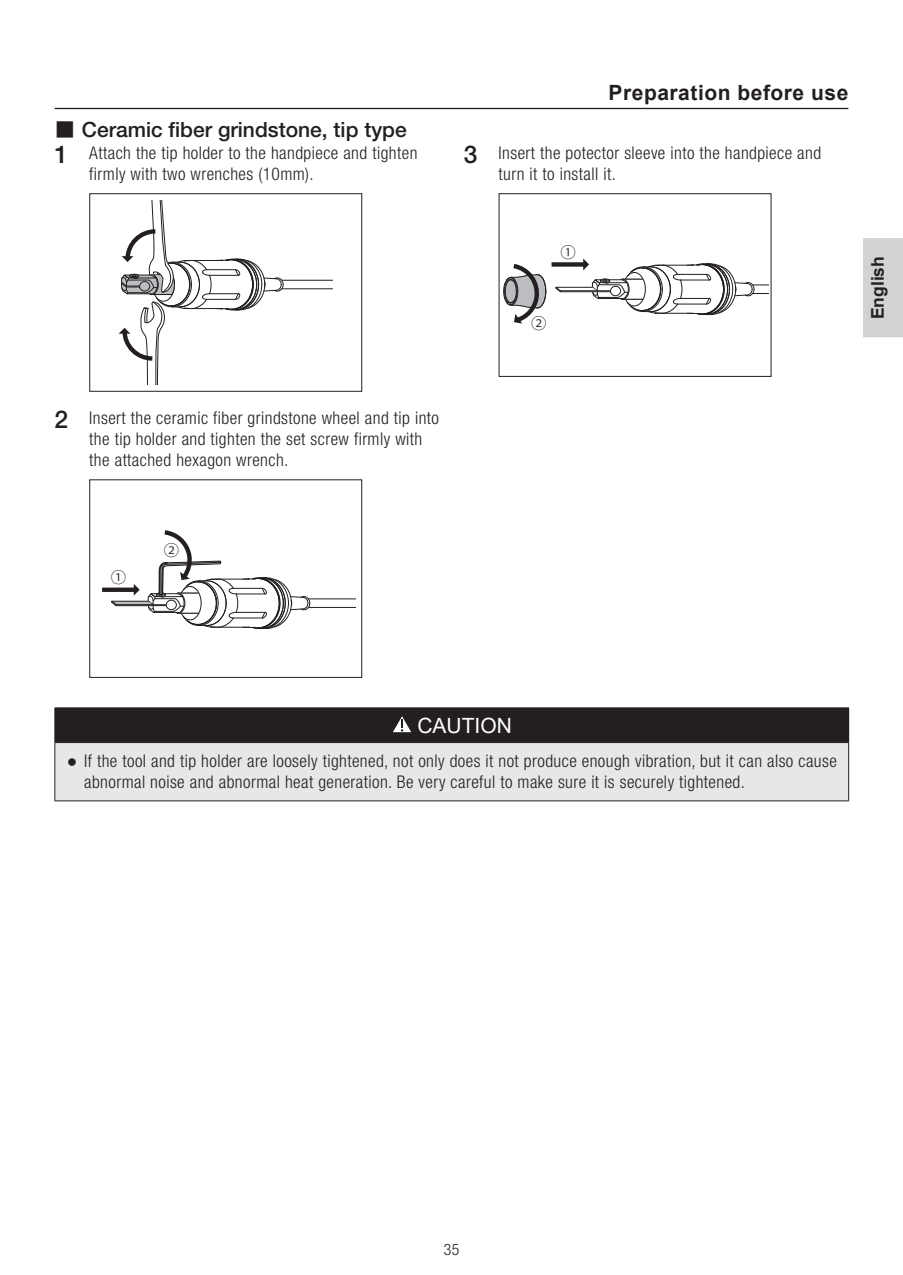
<style>
.page{position:relative;width:903px;height:1275px;background:#fff}
.page>*{position:absolute;margin:0;border:0;box-sizing:border-box;transform-origin:0 0}
.t1{font:500 21px "Helvetica Neue LT Pro";color:#231f20}
.t2{font:700 21px "Arial";letter-spacing:.025em;color:#231f20}
.t3{font:21px "Arial";color:#fff}
.t4{font:300 condensed 17.5px/21px "Helvetica Neue LT Pro";letter-spacing:.025em;color:#231f20}
.t5{font:700 17.5px "Arial";color:#231f20}
.t6{font:300 condensed 15.75px "Helvetica Neue LT Pro";color:#231f20}
.t7{font:15.4px "Koz Go Pr 6 N";color:#231f20}
.s1{font-family:"HG Gothic E";font-weight:400}
.s2{font-weight:500;font-stretch:normal;font-size:24.5px}
.s3{font-family:"Arial";font-weight:400;font-stretch:normal}
</style>
<div class="page">
<hr style="left:55px;top:108px;width:793px;height:1px;background:#231f20">
<div style="left:863px;top:238px;width:40px;height:99px;background:#d1d2d4"></div>
<hr style="left:282px;top:280px;width:51px;height:1px;background:#231f20">
<hr style="left:282px;top:288px;width:51px;height:1px;background:#231f20">
<svg style="left:119px;top:201px;width:165px;height:183px"></svg>
<div style="left:89px;top:193px;width:273px;height:199px;border:1px solid #231f20"></div>
<hr style="left:308px;top:599px;width:47px;height:1px;background:#231f20">
<hr style="left:308px;top:607px;width:47px;height:1px;background:#231f20">
<hr style="left:102px;top:588px;width:33px;height:4px;background:#231f20">
<svg style="left:110px;top:530px;width:200px;height:99px"></svg>
<div style="left:89px;top:479px;width:273px;height:199px;border:1px solid #231f20"></div>
<svg style="left:503px;top:264px;width:43px;height:60px"></svg>
<svg style="left:555px;top:259px;width:213px;height:56px"></svg>
<div style="left:551px;top:262px;width:33px;height:5px;background:#231f20"></div>
<div style="left:499px;top:193px;width:272px;height:184px;border:1px solid #231f20"></div>
<div style="left:55px;top:708px;width:794px;height:35px;background:#231f20"></div>
<div style="left:55px;top:743px;width:794px;height:58px;background:#e6e7e9"></div>
<hr style="left:55px;top:707px;width:794px;height:1px;background:#231f20">
<hr style="left:55px;top:743px;width:1px;height:58px;background:#231f20">
<hr style="left:848px;top:743px;width:1px;height:58px;background:#231f20">
<hr style="left:55px;top:801px;width:794px;height:1px;background:#231f20">
<svg style="left:393px;top:716px;width:18px;height:17px"></svg>
<p class="t1" style="left:55px;top:116px;width:354px"><span class="s1">■</span> Ceramic fiber grindstone, tip type</p>
<p class="t4" style="left:89px;top:142px;width:330px;text-indent:-35px"><span class="s2">1</span> Attach the tip holder to the handpiece and tighten firmly with two wrenches (10mm).</p>
<p class="t2" style="left:609px;top:78px;width:241px">Preparation before use</p>
<p class="t4" style="left:499px;top:142px;width:324px;text-indent:-35px"><span class="s2">3</span> Insert the potector sleeve into the handpiece and turn it to install it.</p>
<p class="t7" style="left:560px;top:243px;width:17px">①</p>
<p class="t7" style="left:531px;top:315px;width:17px">②</p>
<p class="t5" style="left:865px;top:319px;width:65px;rotate:-90deg">English</p>
<p class="t4" style="left:89px;top:407px;width:351px;text-indent:-35px"><span class="s2">2</span> Insert the ceramic fiber grindstone wheel and tip into the tip holder and tighten the set screw firmly with the attached hexagon wrench.</p>
<p class="t7" style="left:111px;top:568px;width:17px">①</p>
<p class="t7" style="left:164px;top:542px;width:17px">②</p>
<p class="t3" style="left:417px;top:711px;width:96px">CAUTION</p>
<p class="t4" style="left:84px;top:751px;width:754px;text-indent:-17px"><span class="s3">●</span> If the tool and tip holder are loosely tightened, not only does it not produce enough vibration, but it can also cause abnormal noise and abnormal heat generation. Be very careful to make sure it is securely tightened.</p>
<p class="t6" style="left:444px;top:1240px;width:17px">35</p>
</div>
